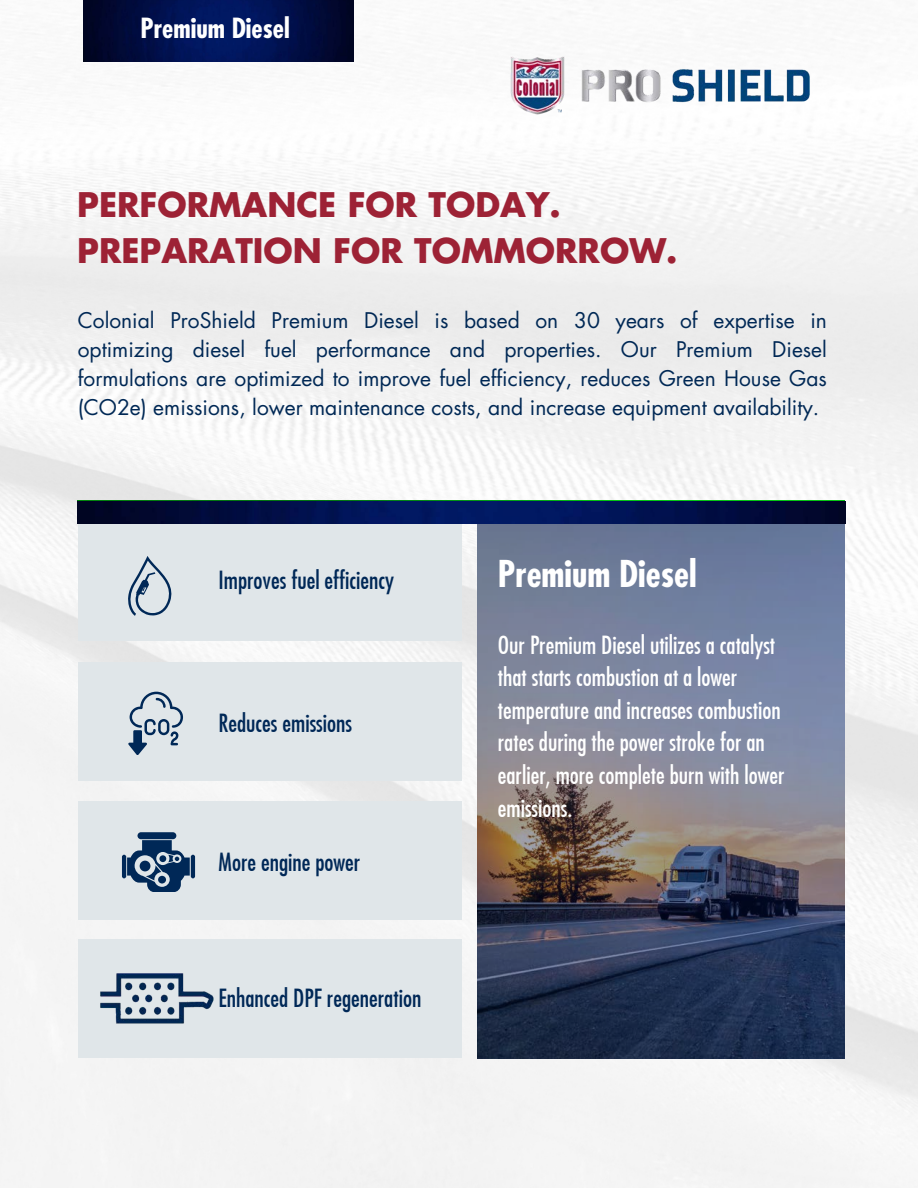
<style>
.page{position:relative;width:918px;height:1188px;background:#fff}
.page>*{position:absolute;margin:0;border:0;box-sizing:border-box;transform-origin:0 0}
.t1{font:700 condensed 36px "Futura";color:#fff}
.t2{font:700 33px "Futura";color:#9d2235}
.t3{font:700 condensed 27px "Futura";color:#fff}
.t4{font:24px/32.7px "Futura Condensed";color:#fff}
.t5{font:24px "Futura Condensed";color:#002857}
.t6{font:21px/29.2px "Futura";color:#002855;text-align:justify}
</style>
<div class="page">
<img style="left:0;top:0;width:918px;height:1188px">
<img style="left:478px;top:524px;width:367px;height:534px">
<div style="left:78px;top:520px;width:383px;height:121px;background:#e0e6e9"></div>
<div style="left:78px;top:662px;width:383px;height:119px;background:#e0e6e9"></div>
<div style="left:78px;top:801px;width:383px;height:119px;background:#e0e6e9"></div>
<div style="left:78px;top:939px;width:383px;height:119px;background:#e0e6e9"></div>
<svg style="left:128px;top:692px;width:55px;height:63px"></svg>
<svg style="left:128px;top:556px;width:44px;height:60px"></svg>
<hr style="left:191px;top:855px;width:4px;height:23px;background:#002857;border-radius:2px">
<hr style="left:122px;top:855px;width:4px;height:23px;background:#002857;border-radius:2px">
<svg style="left:127px;top:840px;width:63px;height:52px"></svg>
<div style="left:159px;top:855px;width:7px;height:7px;background:#002857;border-radius:50%"></div>
<div style="left:138px;top:832px;width:38px;height:7px;background:#002857;border-radius:3px"></div>
<img style="left:78px;top:501px;width:767px;height:23px">
<img style="left:498px;top:50px;width:328px;height:70px">
<img style="left:84px;top:0;width:270px;height:62px">
<img style="left:100px;top:973px;width:114px;height:51px">
<p class="t3" style="left:141px;top:17px;width:151px">Premium Diesel</p>
<p class="t2" style="left:77px;top:190px;width:485px">PERFORMANCE FOR TODAY.</p>
<p class="t2" style="left:77px;top:236px;width:602px">PREPARATION FOR TOMMORROW.</p>
<p class="t6" style="left:78px;top:307px;width:751px">Colonial ProShield Premium Diesel is based on 30 years of expertise in optimizing diesel fuel performance and properties. Our Premium Diesel formulations are optimized to improve fuel efficiency, reduces Green House Gas (CO2e) emissions, lower maintenance costs, and increase equipment availability.</p>
<p class="t5" style="left:219px;top:565px;width:177px">Improves fuel efficiency</p>
<p class="t5" style="left:219px;top:708px;width:135px">Reduces emissions</p>
<p class="t5" style="left:219px;top:847px;width:143px">More engine power</p>
<p class="t5" style="left:219px;top:983px;width:204px">Enhanced DPF regeneration</p>
<p class="t1" style="left:498px;top:558px;width:200px">Premium Diesel</p>
<p class="t4" style="left:498px;top:628px;width:288px">Our Premium Diesel utilizes a catalyst that starts combustion at a lower temperature and increases combustion rates during the power stroke for an earlier, more complete burn with lower emissions.</p>
</div>
